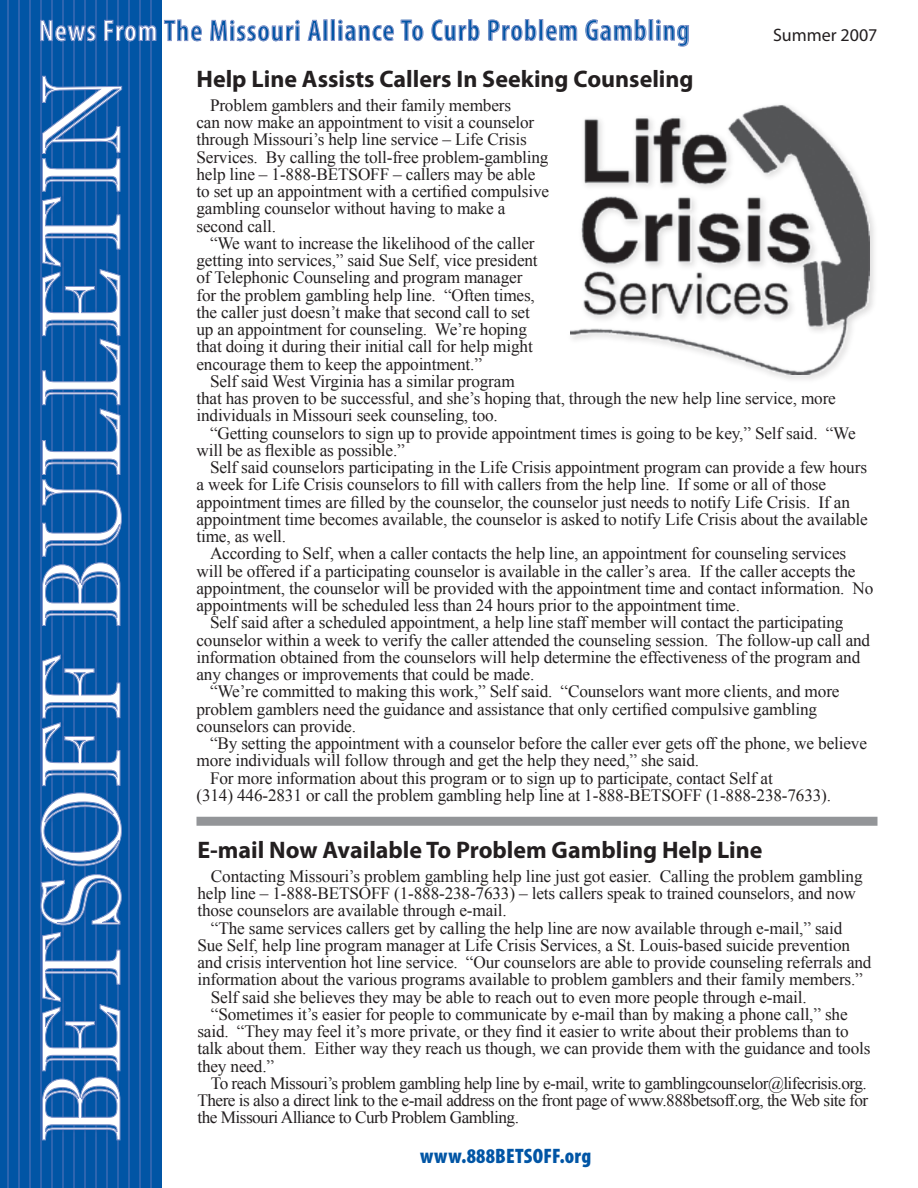
<style>
.page{position:relative;width:918px;height:1188px;background:#fff}
.page>*{position:absolute;margin:0;border:0;box-sizing:border-box;transform-origin:0 0}
.t1{font:112.5px "Imprint MT Shadow";color:#fff;scale:.89 1}
.t2{font:600 condensed 30px "Myriad Pro";letter-spacing:.04em;color:#0155a5}
.t3{font:700 24px "Myriad Pro";color:#231f20}
.t4{font:900 condensed 21px "Myriad Pro";letter-spacing:.01em;color:#0155a5}
.t5{font:18px "Myriad";color:#231f20}
.t6{font:17.25px/17.2px "Times New Roman";letter-spacing:-.01em;color:#231f20}
.t7{font:17.25px "Times New Roman";letter-spacing:-.03em;color:#231f20}
.s1{color:#fff}
</style>
<div class="page">
<div style="left:0;top:0;width:162px;height:1188px;background:#0155a5"></div>
<hr style="left:7px;top:0;width:2px;height:1188px;background:#2e65b0">
<hr style="left:18px;top:0;width:2px;height:1188px;background:#2e65b0">
<hr style="left:29px;top:0;width:2px;height:1188px;background:#2e65b0">
<hr style="left:40px;top:0;width:2px;height:1188px;background:#2e65b0">
<hr style="left:51px;top:0;width:2px;height:1188px;background:#2e65b0">
<hr style="left:62px;top:0;width:2px;height:1188px;background:#2e65b0">
<hr style="left:73px;top:0;width:2px;height:1188px;background:#2e65b0">
<hr style="left:84px;top:0;width:2px;height:1188px;background:#2e65b0">
<hr style="left:95px;top:0;width:2px;height:1188px;background:#2e65b0">
<hr style="left:106px;top:0;width:2px;height:1188px;background:#2e65b0">
<hr style="left:117px;top:0;width:2px;height:1188px;background:#2e65b0">
<hr style="left:128px;top:0;width:2px;height:1188px;background:#2e65b0">
<hr style="left:139px;top:0;width:2px;height:1188px;background:#2e65b0">
<hr style="left:150px;top:0;width:2px;height:1188px;background:#2e65b0">
<svg style="left:40px;top:874px;width:82px;height:267px"></svg>
<svg style="left:40px;top:792px;width:82px;height:75px"></svg>
<svg style="left:42px;top:654px;width:79px;height:132px"></svg>
<svg style="left:42px;top:76px;width:80px;height:550px"></svg>
<svg style="left:40px;top:19px;width:56px;height:23px"></svg>
<svg style="left:104px;top:20px;width:53px;height:22px"></svg>
<svg style="left:164px;top:19px;width:38px;height:23px"></svg>
<svg style="left:210px;top:20px;width:90px;height:22px"></svg>
<svg style="left:307px;top:20px;width:14px;height:21px"></svg>
<div style="left:323px;top:19px;width:4px;height:22px;border:1px solid #8193c9"></div>
<div style="left:331px;top:19px;width:4px;height:22px;border:1px solid #8193c9"></div>
<svg style="left:338px;top:20px;width:56px;height:22px"></svg>
<svg style="left:400px;top:19px;width:24px;height:22px"></svg>
<svg style="left:431px;top:19px;width:49px;height:22px"></svg>
<svg style="left:488px;top:19px;width:49px;height:22px"></svg>
<div style="left:539px;top:19px;width:4px;height:22px;border:1px solid #8193c9"></div>
<svg style="left:546px;top:25px;width:31px;height:16px"></svg>
<svg style="left:585px;top:19px;width:62px;height:22px"></svg>
<div style="left:649px;top:19px;width:4px;height:22px;border:1px solid #8193c9"></div>
<svg style="left:657px;top:20px;width:32px;height:27px"></svg>
<div style="left:196px;top:817px;width:682px;height:9px;background:#939598"></div>
<div style="left:566px;top:101px;width:314px;height:283px;background:#231f20;opacity:.15"></div>
<img style="left:570px;top:101px;width:300px;height:274px">
<h2 class="t2" style="left:39px;top:14px;width:652px"><span class="s1">News From</span> The Missouri Alliance To Curb Problem Gambling</h2>
<p class="t5" style="left:773px;top:26px;width:106px">Summer 2007</p>
<h1 class="t1" style="left:15px;top:1143px;width:1202px;rotate:-90deg">BETSOFF BULLETIN</h1>
<h3 class="t3" style="left:196px;top:65px;width:499px">Help Line Assists Callers In Seeking Counseling</h3>
<p class="t6" style="left:196px;top:96px;width:354px;text-indent:14px">Problem gamblers and their family members<br>can now make an appointment to visit a counselor through Missouri’s help line service – Life Crisis Services. By calling the toll-free problem-gambling help line – 1-888-BETSOFF – callers may be able to set up an appointment with a certified compulsive gambling counselor without having to make a second call.</p>
<p class="t6" style="left:196px;top:234px;width:343px;text-indent:14px">“We want to increase the likelihood of the caller getting into services,” said Sue Self, vice president of Telephonic Counseling and program manager for the problem gambling help line. “Often times, the caller just doesn’t make that second call to set up an appointment for counseling. We’re hoping that doing it during their initial call for help might encourage them to keep the appointment.”</p>
<p class="t6" style="left:196px;top:372px;width:641px;text-indent:14px">Self said West Virginia has a similar program<br>that has proven to be successful, and she’s hoping that, through the new help line service, more individuals in Missouri seek counseling, too.</p>
<p class="t6" style="left:196px;top:424px;width:661px;text-indent:14px">“Getting counselors to sign up to provide appointment times is going to be key,” Self said. “We will be as flexible as possible.”</p>
<p class="t6" style="left:196px;top:459px;width:673px;text-indent:14px">Self said counselors participating in the Life Crisis appointment program can provide a few hours a week for Life Crisis counselors to fill with callers from the help line. If some or all of those appointment times are filled by the counselor, the counselor just needs to notify Life Crisis. If an appointment time becomes available, the counselor is asked to notify Life Crisis about the available time, as well.</p>
<p class="t6" style="left:210px;top:545px;width:638px">According to Self, when a caller contacts the help line, an appointment for counseling services</p>
<p class="t6" style="left:196px;top:562px;width:661px">will be offered if a participating counselor is available in the caller’s area. If the caller accepts the</p>
<p class="t6" style="left:196px;top:579px;width:679px">appointment, the counselor will be provided with the appointment time and contact information. No</p>
<p class="t6" style="left:196px;top:597px;width:545px">appointments will be scheduled less than 24 hours prior to the appointment time.</p>
<p class="t6" style="left:210px;top:614px;width:635px">Self said after a scheduled appointment, a help line staff member will contact the participating</p>
<p class="t6" style="left:196px;top:631px;width:675px">counselor within a week to verify the caller attended the counseling session. The follow-up call and</p>
<p class="t6" style="left:196px;top:648px;width:665px">information obtained from the counselors will help determine the effectiveness of the program and</p>
<p class="t6" style="left:196px;top:666px;width:339px">any changes or improvements that could be made.</p>
<p class="t6" style="left:210px;top:683px;width:631px">“We’re committed to making this work,” Self said. “Counselors want more clients, and more</p>
<p class="t6" style="left:196px;top:700px;width:622px">problem gamblers need the guidance and assistance that only certified compulsive gambling</p>
<p class="t6" style="left:196px;top:717px;width:161px">counselors can provide.</p>
<p class="t6" style="left:210px;top:735px;width:659px">“By setting the appointment with a counselor before the caller ever gets off the phone, we believe</p>
<p class="t6" style="left:196px;top:752px;width:504px">more individuals will follow through and get the help they need,” she said.</p>
<p class="t6" style="left:210px;top:769px;width:564px">For more information about this program or to sign up to participate, contact Self at</p>
<p class="t6" style="left:196px;top:786px;width:636px">(314) 446-2831 or call the problem gambling help line at 1-888-BETSOFF (1-888-238-7633).</p>
<h3 class="t3" style="left:197px;top:836px;width:567px">E-mail Now Available To Problem Gambling Help Line</h3>
<p class="t6" style="left:197px;top:867px;width:667px;text-indent:14px">Contacting Missouri’s problem gambling help line just got easier. Calling the problem gambling help line – 1-888-BETSOFF (1-888-238-7633) – lets callers speak to trained counselors, and now those counselors are available through e-mail.</p>
<p class="t6" style="left:211px;top:919px;width:633px">“The same services callers get by calling the help line are now available through e-mail,” said</p>
<p class="t6" style="left:197px;top:936px;width:654px">Sue Self, help line program manager at Life Crisis Services, a St. Louis-based suicide prevention</p>
<p class="t6" style="left:197px;top:954px;width:676px">and crisis intervention hot line service. “Our counselors are able to provide counseling referrals and</p>
<p class="t6" style="left:197px;top:971px;width:667px">information about the various programs available to problem gamblers and their family members.”</p>
<p class="t6" style="left:211px;top:988px;width:597px">Self said she believes they may be able to reach out to even more people through e-mail.</p>
<p class="t6" style="left:211px;top:1005px;width:638px">“Sometimes it’s easier for people to communicate by e-mail than by making a phone call,” she</p>
<p class="t6" style="left:197px;top:1023px;width:653px">said. “They may feel it’s more private, or they find it easier to write about their problems than to</p>
<p class="t6" style="left:197px;top:1040px;width:675px">talk about them. Either way they reach us though, we can provide them with the guidance and tools</p>
<p class="t6" style="left:197px;top:1057px;width:78px">they need.”</p>
<p class="t7" style="left:211px;top:1072px;width:657px">To reach Missouri’s problem gambling help line by e-mail, write to gamblingcounselor@lifecrisis.org.</p>
<p class="t7" style="left:197px;top:1089px;width:672px">There is also a direct link to the e-mail address on the front page of www.888betsoff.org, the Web site for</p>
<p class="t7" style="left:197px;top:1106px;width:323px">the Missouri Alliance to Curb Problem Gambling.</p>
<p class="t4" style="left:420px;top:1145px;width:173px">www.888BETSOFF.org</p>
</div>
